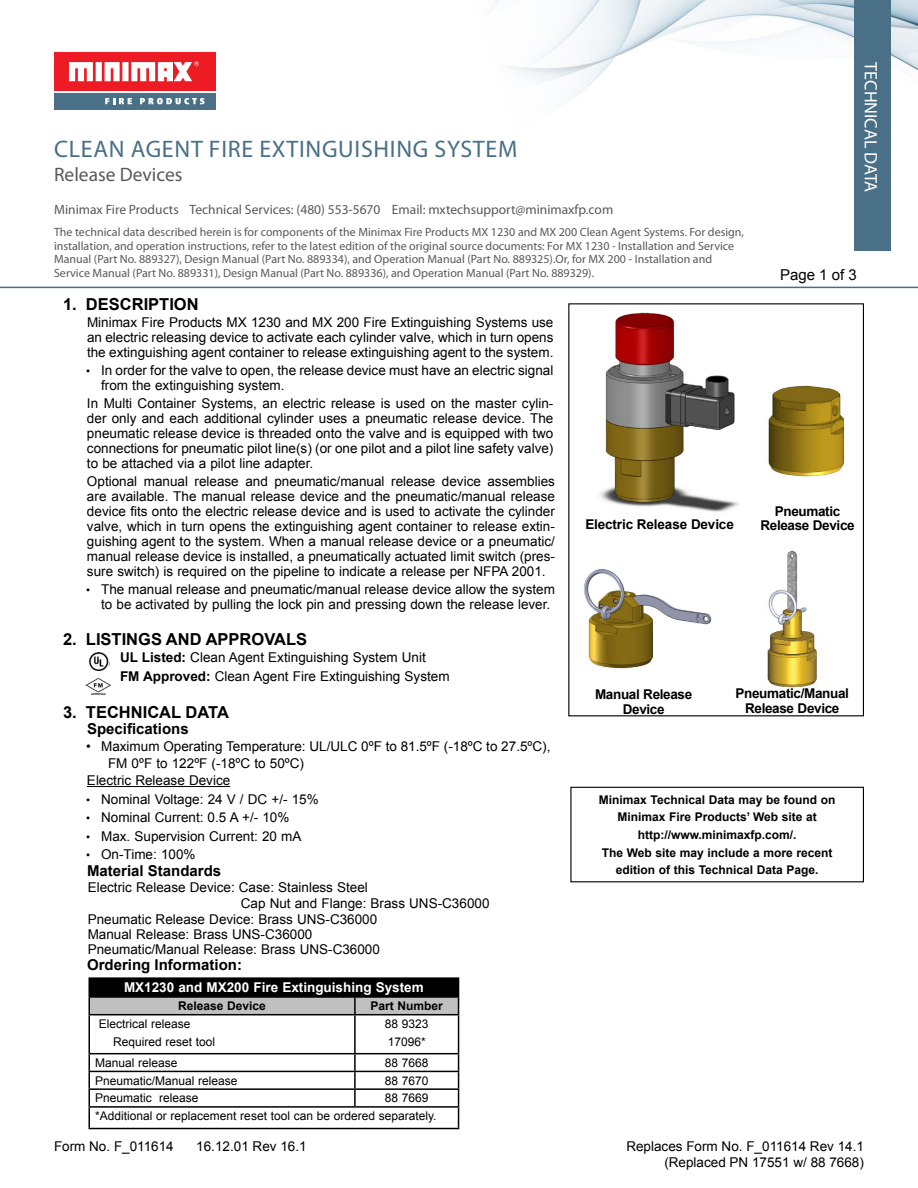
<style>
.page{position:relative;width:918px;height:1188px;background:#fff}
.page>*{position:absolute;margin:0;border:0;box-sizing:border-box;transform-origin:0 0}
.t1{font:24px "Myriad Pro";letter-spacing:.03em;color:#496f87}
.t2{font:19.5px "Myriad Pro";color:#58595b}
.t3{font:18px "Myriad Pro";color:#fff}
.t4{font:700 16.5px "Arial";color:#000}
.t5{font:700 15px "Arial";color:#000}
.t6{font:15px "Arial";color:#000}
.t7{font:13.5px/15px "Arial";color:#000;text-align:justify}
.t8{font:700 13.5px/14.4px "Arial";letter-spacing:-.025em;color:#000;text-align:center}
.t9{font:13.5px "Myriad Pro";color:#58595b}
.t10{font:700 13.5px "Arial";color:#fff}
.t11{font:12px/13.5px "Myriad Pro";color:#58595b}
.t12{font:700 12px/17.7px "Arial";color:#000;text-align:center}
.t13{font:12px/18.3px "Arial";color:#000}
.s1{font-size:11.4px}
.s2{font-weight:700}
</style>
<div class="page">
<img style="left:492px;top:0;width:426px;height:104px">
<div style="left:54px;top:92px;width:162px;height:18px;background:#4a7087"></div>
<div style="left:54px;top:52px;width:162px;height:39px;background:#ed1c24"></div>
<svg style="left:69px;top:61px;width:130px;height:20px"></svg>
<svg style="left:105px;top:98px;width:27px;height:6px"></svg>
<svg style="left:140px;top:98px;width:65px;height:6px"></svg>
<div style="left:854px;top:0;width:37px;height:250px;background:#4a7087"></div>
<hr style="left:0;top:287px;width:918px;height:1px;background:#496f87">
<hr style="left:87px;top:786px;width:143px;height:1px;background:#000">
<img style="left:600px;top:312px;width:139px;height:200px">
<img style="left:768px;top:385px;width:77px;height:92px">
<img style="left:89px;top:653px;width:20px;height:18px">
<img style="left:86px;top:677px;width:25px;height:18px">
<div style="left:570px;top:787px;width:294px;height:95px;border:1px solid #000"></div>
<img style="left:583px;top:569px;width:129px;height:100px">
<img style="left:767px;top:550px;width:50px;height:138px">
<hr style="left:88px;top:977px;width:267px;height:2px;background:#000">
<hr style="left:355px;top:977px;width:104px;height:2px;background:#000">
<svg style="left:88px;top:979px;width:371px;height:35px;background:#585858"></svg>
<hr style="left:88px;top:1014px;width:267px;height:1px;background:#000">
<hr style="left:88px;top:1015px;width:2px;height:38px;background:#000">
<hr style="left:355px;top:1014px;width:104px;height:1px;background:#000">
<hr style="left:354px;top:1015px;width:2px;height:38px;background:#000">
<hr style="left:458px;top:1015px;width:1px;height:38px;background:#000">
<hr style="left:88px;top:1053px;width:267px;height:1px;background:#000">
<hr style="left:355px;top:1053px;width:104px;height:1px;background:#000">
<hr style="left:88px;top:1071px;width:267px;height:1px;background:#000">
<hr style="left:355px;top:1071px;width:104px;height:1px;background:#000">
<hr style="left:88px;top:1088px;width:267px;height:2px;background:#000">
<svg style="left:88px;top:1054px;width:2px;height:52px"></svg>
<hr style="left:355px;top:1088px;width:104px;height:2px;background:#000">
<svg style="left:354px;top:1054px;width:2px;height:52px"></svg>
<hr style="left:88px;top:1106px;width:267px;height:2px;background:#000">
<hr style="left:88px;top:1108px;width:2px;height:20px;background:#000">
<hr style="left:355px;top:1106px;width:104px;height:2px;background:#000">
<svg style="left:458px;top:1054px;width:1px;height:74px"></svg>
<hr style="left:88px;top:1128px;width:267px;height:1px;background:#000">
<hr style="left:355px;top:1128px;width:104px;height:1px;background:#000">
<h1 class="t1" style="left:54px;top:134px;width:465px">CLEAN AGENT FIRE EXTINGUISHING SYSTEM</h1>
<h2 class="t2" style="left:54px;top:162px;width:130px">Release Devices</h2>
<p class="t9" style="left:54px;top:201px;width:561px">Minimax Fire Products Technical Services: (480) 553-5670 Email: mxtechsupport@minimaxfp.com</p>
<p class="t11" style="left:54px;top:225px;width:692px">The technical data described herein is for components of the Minimax Fire Products MX 1230 and MX 200 Clean Agent Systems. For design, installation, and operation instructions, refer to the latest edition of the original source documents: For MX 1230 - Installation and Service Manual (Part No. 889327), Design Manual (Part No. 889334), and Operation Manual (Part No. 889325).Or, for MX 200 - Installation and Service Manual (Part No. 889331), Design Manual (Part No. 889336), and Operation Manual (Part No. 889329).</p>
<p class="t6" style="left:780px;top:265px;width:78px">Page 1 of 3</p>
<p class="t4" style="left:63px;top:293px;width:137px">1. DESCRIPTION</p>
<p class="t7" style="left:87px;top:315px;width:468px">Minimax Fire Products MX 1230 and MX 200 Fire Extinguishing Systems use an electric releasing device to activate each cylinder valve, which in turn opens the extinguishing agent container to release extinguishing agent to the system.</p>
<p class="t7" style="left:101px;top:363px;width:454px;text-indent:-15px"><span class="s1">•</span> In order for the valve to open, the release device must have an electric signal from the extinguishing system.</p>
<p class="t7" style="left:87px;top:396px;width:468px">In Multi Container Systems, an electric release is used on the master cylin&shy;der only and each additional cylinder uses a pneumatic release device. The pneumatic release device is threaded onto the valve and is equipped with two connections for pneumatic pilot line(s) (or one pilot and a pilot line safety valve) to be attached via a pilot line adapter.</p>
<p class="t7" style="left:87px;top:474px;width:470px">Optional manual release and pneumatic/manual release device assemblies are available. The manual release device and the pneumatic/manual release device fits onto the electric release device and is used to activate the cylinder valve, which in turn opens the extinguishing agent container to release extin&shy;guishing agent to the system. When a manual release device or a pneumatic/ manual release device is installed, a pneumatically actuated limit switch (pres&shy;sure switch) is required on the pipeline to indicate a release per NFPA 2001.</p>
<p class="t7" style="left:101px;top:582px;width:455px;text-indent:-15px"><span class="s1">•</span> The manual release and pneumatic/manual release device allow the system to be activated by pulling the lock pin and pressing down the release lever.</p>
<p class="t4" style="left:63px;top:628px;width:246px">2. LISTINGS AND APPROVALS</p>
<p class="t7" style="left:120px;top:648px;width:331px;line-height:19px"><span class="s2">UL Listed:</span> Clean Agent Extinguishing System Unit<br><span class="s2">FM Approved:</span> Clean Agent Fire Extinguishing System</p>
<p class="t4" style="left:63px;top:701px;width:35px">3. tec</p>
<p class="t4" style="left:119px;top:701px;width:23px">hnical</p>
<p class="t4" style="left:186px;top:701px;width:12px">data</p>
<p class="t5" style="left:87px;top:718px;width:103px">Specifications</p>
<p class="t7" style="left:86px;top:739px;width:466px">• Maximum Operating Temperature: UL/ULC 0ºF to 81.5ºF (-18ºC to 27.5ºC),</p>
<p class="t7" style="left:108px;top:756px;width:198px">FM 0ºF to 122ºF (-18ºC to 50ºC)</p>
<p class="t7" style="left:87px;top:773px;width:145px">Electric Release Device</p>
<p class="t7" style="left:86px;top:792px;width:234px"><span class="s1">•</span> Nominal Voltage: 24 V / DC +/- 15%</p>
<p class="t7" style="left:86px;top:810px;width:205px"><span class="s1">•</span> Nominal Current: 0.5 A +/- 10%</p>
<p class="t7" style="left:86px;top:829px;width:217px"><span class="s1">•</span> Max. Supervision Current: 20 mA</p>
<p class="t7" style="left:86px;top:847px;width:111px"><span class="s1">•</span> On-Time: 100%</p>
<p class="t5" style="left:87px;top:861px;width:136px">Material Standards</p>
<p class="t7" style="left:88px;top:880px;width:282px">Electric Release Device: Case: Stainless Steel</p>
<p class="t7" style="left:241px;top:896px;width:250px">Cap Nut and Flange: Brass UNS-C36000</p>
<p class="t7" style="left:88px;top:912px;width:291px">Pneumatic Release Device: Brass UNS-C36000</p>
<p class="t7" style="left:88px;top:927px;width:226px">Manual Release: Brass UNS-C36000</p>
<p class="t7" style="left:88px;top:942px;width:294px">Pneumatic/Manual Release: Brass UNS-C36000</p>
<p class="t5" style="left:87px;top:955px;width:157px">Ordering Information:</p>
<p class="t10" style="left:124px;top:979px;width:301px">MX1230 and MX200 Fire Extinguishing System</p>
<p class="t12" style="left:178px;top:998px;width:89px">Release Device</p>
<p class="t12" style="left:371px;top:998px;width:74px">Part Number</p>
<p class="t13" style="left:113px;top:1015px;width:104px;text-indent:-14px">Electrical release<br>Required reset tool</p>
<p class="t13" style="left:385px;top:1015px;width:45px">88 9323<br>17096*</p>
<p class="t13" style="left:95px;top:1054px;width:84px">Manual release</p>
<p class="t13" style="left:385px;top:1054px;width:45px">88 7668</p>
<p class="t13" style="left:95px;top:1071px;width:144px">Pneumatic/Manual release</p>
<p class="t13" style="left:385px;top:1071px;width:45px">88 7670</p>
<p class="t13" style="left:95px;top:1089px;width:105px">Pneumatic release</p>
<p class="t13" style="left:95px;top:1089px;width:343px;line-height:17.7px;text-indent:290px">88 7669 *Additional or replacement reset tool can be ordered separately.</p>
<p class="t8" style="left:775px;top:505px;width:67px">Pneumatic</p>
<p class="t8" style="left:585px;top:518px;width:150px">Electric Release Device</p>
<p class="t8" style="left:760px;top:519px;width:96px">Release Device</p>
<p class="t8" style="left:595px;top:688px;width:99px">Manual Release<br>Device</p>
<p class="t8" style="left:736px;top:687px;width:115px">Pneumatic/Manual<br>Release Device</p>
<p class="t12" style="left:599px;top:791px;width:238px">Minimax Technical Data may be found on Minimax Fire Products’ Web site at http://www.minimaxfp.com/.<br>The Web site may include a more recent edition of this Technical Data Page.</p>
<h3 class="t3" style="left:882px;top:62px;width:131px;rotate:90deg">TECHNICAL DATA</h3>
<p class="t7" style="left:54px;top:1139px;width:121px">Form No. F_011614</p>
<p class="t7" style="left:196px;top:1139px;width:112px">16.12.01 Rev 16.1</p>
<p class="t7" style="left:626px;top:1138px;width:239px;line-height:16.2px;text-align:right">Replaces Form No. F_011614 Rev 14.1 (Replaced PN 17551 w/ 88 7668)</p>
</div>
